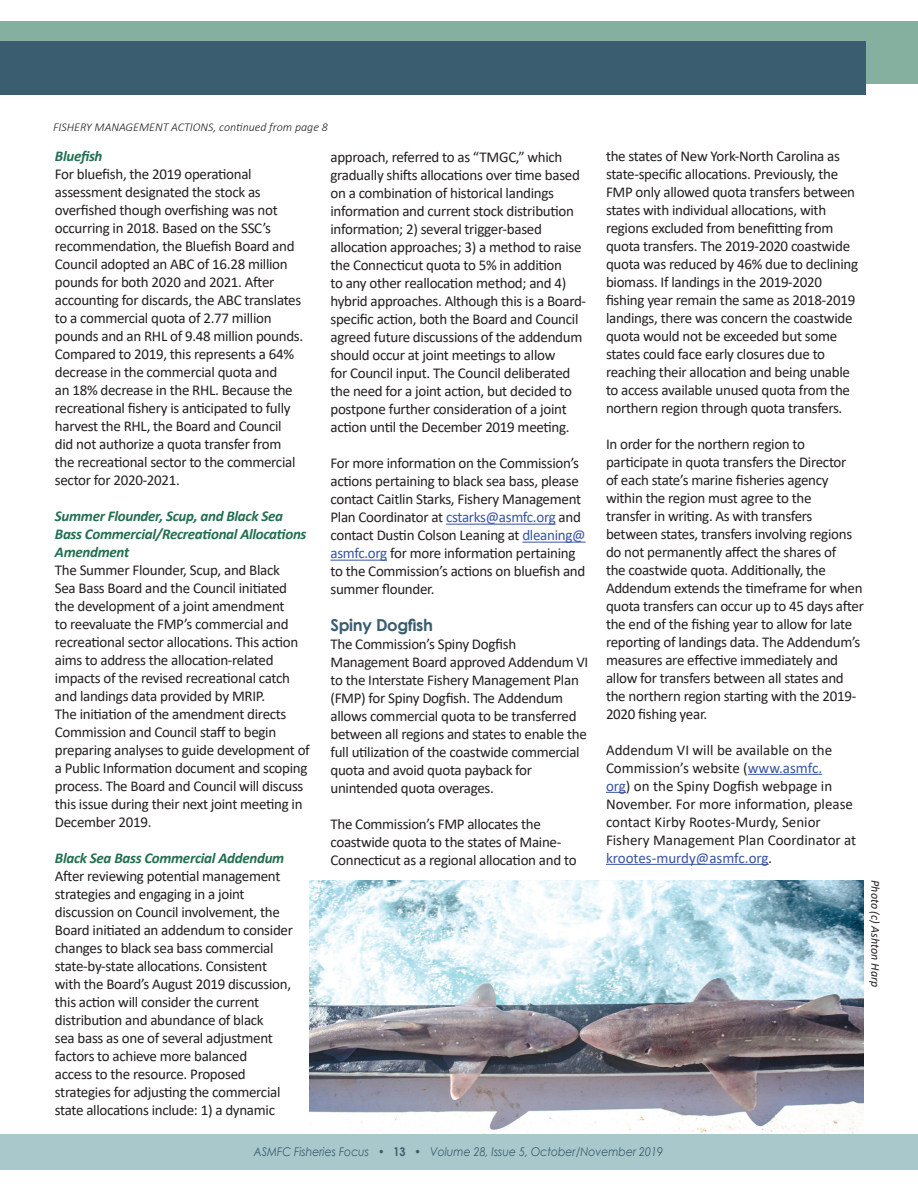
<style>
.page{position:relative;width:918px;height:1188px;background:#fff}
.page>*{position:absolute;margin:0;border:0;box-sizing:border-box;transform-origin:0 0}
.t1{font:700 16.5px "Century Gothic";letter-spacing:-.02em;color:#3a5d6f}
.t2{font:15px/18px "Calibri";letter-spacing:-.02em;color:#231f20}
.t3{font:15px/18px "Calibri";color:#231f20}
.t4{font:italic 700 15px/18px "Calibri";letter-spacing:-.02em;color:#226f50}
.t5{font:italic 12px "Century Gothic";color:#3a5d6f;scale:.9 1}
.t6{font:italic 300 12px "Calibri";color:#231f20}
.t7{font:italic 12px "Calibri";color:#231f20}
.s1{color:#3853a3}
.s2{font-style:italic}
.s3{font-style:normal}
.s4{font-weight:700;font-style:normal}
</style>
<div class="page">
<div style="left:0;top:21px;width:918px;height:63px;background:#85af9e"></div>
<div style="left:0;top:1134px;width:918px;height:36px;background:#a9c8cb"></div>
<div style="left:0;top:42px;width:865px;height:53px;background:#3a5d6f"></div>
<hr style="left:446px;top:524px;width:110px;height:1px;background:#3853a3">
<hr style="left:522px;top:542px;width:64px;height:1px;background:#3853a3">
<hr style="left:330px;top:560px;width:57px;height:1px;background:#3853a3">
<hr style="left:748px;top:774px;width:74px;height:1px;background:#3853a3">
<svg style="left:606px;top:792px;width:20px;height:1px"></svg>
<hr style="left:606px;top:864px;width:163px;height:1px;background:#3853a3">
<img style="left:310px;top:880px;width:554px;height:254px">
<p class="t6" style="left:53px;top:119px;width:276px">FISHERY MANAGEMENT ACTIONS, continued from page 8</p>
<p class="t4" style="left:55px;top:146px;width:49px">Bluefish</p>
<p class="t2" style="left:55px;top:164px;width:250px">For bluefish, the 2019 operational assessment designated the stock as overfished though overfishing was not occurring in 2018. Based on the SSC’s recommendation, the Bluefish Board and Council adopted an ABC of 16.28 million pounds for both 2020 and 2021. After accounting for discards, the ABC translates to a commercial quota of 2.77 million pounds and an RHL of 9.48 million pounds.<br>Compared to 2019, this represents a 64% decrease in the commercial quota and<br>an 18% decrease in the RHL. Because the recreational fishery is anticipated to fully harvest the RHL, the Board and Council did not authorize a quota transfer from the recreational sector to the commercial sector for 2020-2021.</p>
<p class="t4" style="left:55px;top:506px;width:253px">Summer Flounder, Scup, and Black Sea<br>Bass Commercial/Recreational Allocations<br>Amendment</p>
<p class="t2" style="left:55px;top:560px;width:257px">The Summer Flounder, Scup, and Black<br>Sea Bass Board and the Council initiated the development of a joint amendment<br>to reevaluate the FMP’s commercial and recreational sector allocations. This action aims to address the allocation-related impacts of the revised recreational catch and landings data provided by MRIP.<br>The initiation of the amendment directs Commission and Council staff to begin preparing analyses to guide development of a Public Information document and scoping process. The Board and Council will discuss this issue during their next joint meeting in December 2019.</p>
<p class="t4" style="left:55px;top:848px;width:231px">Black Sea Bass Commercial Addendum</p>
<p class="t2" style="left:55px;top:866px;width:240px">After reviewing potential management strategies and engaging in a joint discussion on Council involvement, the Board initiated an addendum to consider changes to black sea bass commercial state-by-state allocations. Consistent with the Board’s August 2019 discussion, this action will consider the current distribution and abundance of black<br>sea bass as one of several adjustment factors to achieve more balanced<br>access to the resource. Proposed strategies for adjusting the commercial state allocations include: 1) a dynamic</p>
<p class="t2" style="left:330px;top:148px;width:257px">approach, referred to as “TMGC,” which gradually shifts allocations over time based on a combination of historical landings information and current stock distribution information; 2) several trigger-based allocation approaches; 3) a method to raise the Connecticut quota to 5% in addition<br>to any other reallocation method; and 4) hybrid approaches. Although this is a Board&shy;specific action, both the Board and Council agreed future discussions of the addendum should occur at joint meetings to allow<br>for Council input. The Council deliberated the need for a joint action, but decided to postpone further consideration of a joint action until the December 2019 meeting.</p>
<p class="t2" style="left:330px;top:454px;width:257px">For more information on the Commission’s actions pertaining to black sea bass, please contact Caitlin Starks, Fishery Management Plan Coordinator at <span class="s1">cstarks@asmfc.org</span> and contact Dustin Colson Leaning at <span class="s1">dleaning@ asmfc.org</span> for more information pertaining to the Commission’s actions on bluefish and summer flounder.</p>
<p class="t1" style="left:330px;top:613px;width:104px">Spiny Dogfish</p>
<p class="t2" style="left:330px;top:635px;width:259px">The Commission’s Spiny Dogfish Management Board approved Addendum VI to the Interstate Fishery Management Plan (FMP) for Spiny Dogfish. The Addendum allows commercial quota to be transferred between all regions and states to enable the full utilization of the coastwide commercial quota and avoid quota payback for unintended quota overages.</p>
<p class="t2" style="left:330px;top:815px;width:248px">The Commission’s FMP allocates the coastwide quota to the states of Maine-<br>Connecticut as a regional allocation and to</p>
<p class="t2" style="left:606px;top:146px;width:254px">the states of New York-North Carolina as state-specific allocations. Previously, the FMP only allowed quota transfers between states with individual allocations, with regions excluded from benefitting from quota transfers. The 2019-2020 coastwide quota was reduced by 46% due to declining biomass. If landings in the 2019-2020 fishing year remain the same as 2018-2019 landings, there was concern the coastwide quota would not be exceeded but some states could face early closures due to reaching their allocation and being unable to access available unused quota from the northern region through quota transfers.</p>
<p class="t2" style="left:606px;top:434px;width:259px">In order for the northern region to participate in quota transfers the Director<br>of each state’s marine fisheries agency within the region must agree to the<br>transfer in writing. As with transfers between states, transfers involving regions do not permanently affect the shares of<br>the coastwide quota. Additionally, the Addendum extends the timeframe for when quota transfers can occur up to 45 days after the end of the fishing year to allow for late reporting of landings data. The Addendum’s measures are effective immediately and allow for transfers between all states and the northern region starting with the 2019- 2020 fishing year.</p>
<p class="t3" style="left:606px;top:740px;width:252px">Addendum VI will be available on the Commission’s website (<span class="s1">www.asmfc.<br>org</span>) on the Spiny Dogfish webpage in November. For more information, please contact Kirby Rootes-Murdy, Senior Fishery Management Plan Coordinator at <span class="s1">krootes-murdy@asmfc.org</span><span class="s2">.</span></p>
<p class="t7" style="left:884px;top:880px;width:108px;rotate:90deg">Photo (c) Ashton Harp</p>
<p class="t5" style="left:254px;top:1143px;width:456px">ASMFC Fisheries Focus <span class="s3">•</span> <span class="s4">13</span> <span class="s3">•</span> Volume 28, Issue 5, October/November 2019</p>
</div>
